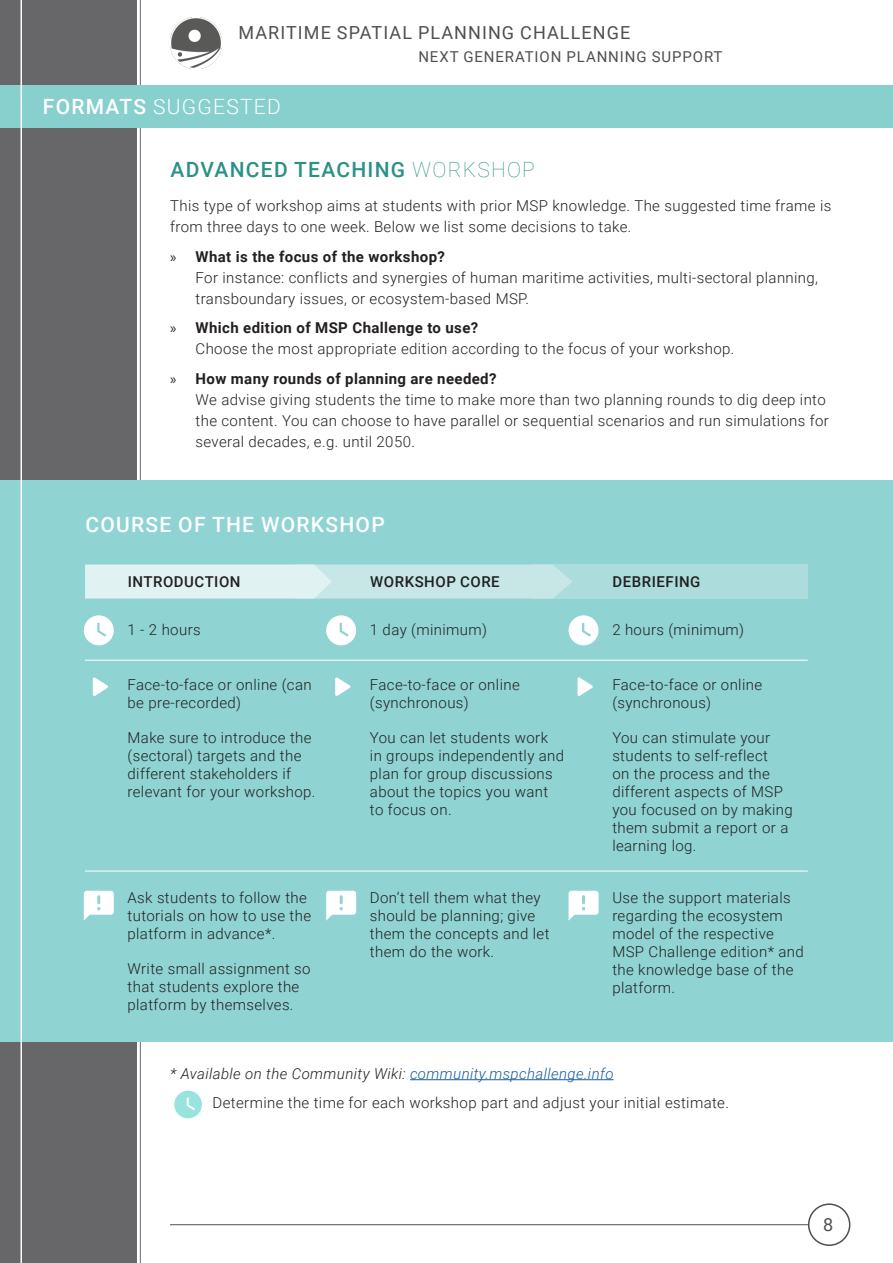
<style>
.page{position:relative;width:893px;height:1263px;background:#fff}
.page>*{position:absolute;margin:0;border:0;box-sizing:border-box;transform-origin:0 0}
.t1{font:500 21px "Roboto";letter-spacing:.06em;color:#2b9187}
.t2{font:500 21px "Roboto";letter-spacing:.06em;color:#fff}
.t3{font:300 21px "Roboto";letter-spacing:.06em;color:#fff}
.t4{font:18px "Roboto";letter-spacing:.06em;color:#4d4f51}
.Alineastijl_opsommin{font:300 15px/18px "Roboto";letter-spacing:.025em;color:#231f20}
.Alineastijl_cursief{font:300 15px/21px "Roboto";letter-spacing:.025em;color:#231f20}
.body_tekst{font:300 15px/21px "Roboto";letter-spacing:.025em;color:#231f20}
.t5{font:700 15px "Roboto";letter-spacing:.025em;color:#231f20}
.body_tekst-2{font:italic 300 15px "Roboto";letter-spacing:.025em;color:#231f20}
.t6{font:500 15px "Roboto";letter-spacing:.035em;color:#231f20}
.t7{font:15px "Roboto";letter-spacing:.06em;color:#4d4f51}
.s1{font-weight:500}
.s2{font-weight:100}
.s3{font-family:"Myriad Pro";font-weight:400}
.s4{color:#175d9e}
</style>
<div class="page">
<hr style="left:140px;top:0;width:1px;height:1263px;background:#676769">
<div style="left:0;top:0;width:136px;height:1263px;background:#676769"></div>
<img style="left:170px;top:17px;width:51px;height:51px">
<div style="left:0;top:480px;width:893px;height:562px;background:#8fd3d3"></div>
<div style="left:533px;top:564px;width:275px;height:34px;background:#acdddc"></div>
<svg style="left:85px;top:564px;width:487px;height:34px;background:#d2ebeb"></svg>
<div style="left:0;top:85px;width:893px;height:43px;background:#87d0ce"></div>
<hr style="left:85px;top:660px;width:723px;height:1px;background:#fff">
<svg style="left:84px;top:615px;width:30px;height:30px"></svg>
<svg style="left:326px;top:615px;width:30px;height:30px"></svg>
<svg style="left:569px;top:615px;width:30px;height:30px"></svg>
<svg style="left:93px;top:677px;width:15px;height:19px"></svg>
<svg style="left:335px;top:677px;width:16px;height:19px"></svg>
<svg style="left:578px;top:677px;width:15px;height:19px"></svg>
<hr style="left:85px;top:871px;width:723px;height:1px;background:#fff">
<svg style="left:84px;top:891px;width:30px;height:30px"></svg>
<svg style="left:326px;top:891px;width:30px;height:30px"></svg>
<svg style="left:569px;top:891px;width:30px;height:29px"></svg>
<hr style="left:410px;top:1079px;width:204px;height:1px;background:#175d9e">
<svg style="left:174px;top:1091px;width:28px;height:27px"></svg>
<div style="left:808px;top:1203px;width:42px;height:43px;border:2px solid #4d4f51;border-radius:50%"></div>
<hr style="left:21px;top:0;width:1px;height:1263px;background:#fff">
<hr style="left:170px;top:1224px;width:638px;height:1px;background:#4d4f51">
<p class="t4" style="left:238px;top:20px;width:393px">MARITIME SPATIAL PLANNING CHALLENGE</p>
<p class="t7" style="left:418px;top:46px;width:306px">NEXT GENERATION PLANNING SUPPORT</p>
<p class="t3" style="left:43px;top:92px;width:239px"><span class="s1">FORMATS</span> SUGGESTED</p>
<p class="t1" style="left:170px;top:155px;width:366px">ADVANCED TEACHING <span class="s2">WORKSHOP</span></p>
<p class="body_tekst" style="left:170px;top:195px;width:663px">This type of workshop aims at students with prior MSP knowledge. The suggested time frame is from three days to one week. Below we list some decisions to take.</p>
<p class="t5" style="left:170px;top:246px;width:276px"><span class="s3">»</span> What is the focus of the workshop?</p>
<p class="Alineastijl_cursief" style="left:196px;top:266px;width:624px">For instance: conflicts and synergies of human maritime activities, multi-sectoral planning, transboundary issues, or ecosystem-based MSP.</p>
<p class="t5" style="left:170px;top:317px;width:310px"><span class="s3">»</span> Which edition of MSP Challenge to use?</p>
<p class="Alineastijl_cursief" style="left:196px;top:338px;width:540px">Choose the most appropriate edition according to the focus of your workshop.</p>
<p class="t5" style="left:170px;top:368px;width:328px"><span class="s3">»</span> How many rounds of planning are needed?</p>
<p class="Alineastijl_cursief" style="left:196px;top:388px;width:635px">We advise giving students the time to make more than two planning rounds to dig deep into the content. You can choose to have parallel or sequential scenarios and run simulations for several decades, e.g. until 2050.</p>
<p class="t2" style="left:85px;top:510px;width:301px">COURSE OF THE WORKSHOP</p>
<p class="t6" style="left:128px;top:571px;width:114px">INTRODUCTION</p>
<p class="t6" style="left:370px;top:571px;width:131px">WORKSHOP CORE</p>
<p class="t6" style="left:613px;top:571px;width:89px">DEBRIEFING</p>
<p class="Alineastijl_opsommin" style="left:128px;top:620px;width:75px">1 - 2 hours</p>
<p class="Alineastijl_opsommin" style="left:370px;top:620px;width:118px">1 day (minimum)</p>
<p class="Alineastijl_opsommin" style="left:612px;top:620px;width:133px">2 hours (minimum)</p>
<p class="Alineastijl_opsommin" style="left:128px;top:675px;width:186px">Face-to-face or online (can be pre-recorded)</p>
<p class="Alineastijl_opsommin" style="left:128px;top:728px;width:189px">Make sure to introduce the (sectoral) targets and the different stakeholders if relevant for your workshop.</p>
<p class="Alineastijl_opsommin" style="left:128px;top:888px;width:185px">Ask students to follow the tutorials on how to use the platform in advance*.</p>
<p class="Alineastijl_opsommin" style="left:128px;top:959px;width:185px">Write small assignment so that students explore the platform by themselves.</p>
<p class="Alineastijl_opsommin" style="left:370px;top:675px;width:151px">Face-to-face or online (synchronous)</p>
<p class="Alineastijl_opsommin" style="left:370px;top:728px;width:196px">You can let students work<br>in groups independently and plan for group discussions about the topics you want to focus on.</p>
<p class="Alineastijl_opsommin" style="left:612px;top:675px;width:151px">Face-to-face or online (synchronous)</p>
<p class="Alineastijl_opsommin" style="left:612px;top:728px;width:182px">You can stimulate your students to self-reflect<br>on the process and the different aspects of MSP you focused on by making them submit a report or a learning log.</p>
<p class="Alineastijl_opsommin" style="left:370px;top:888px;width:181px">Don’t tell them what they should be planning; give them the concepts and let them do the work.</p>
<p class="Alineastijl_opsommin" style="left:612px;top:888px;width:193px">Use the support materials regarding the ecosystem model of the respective<br>MSP Challenge edition* and the knowledge base of the platform.</p>
<p class="body_tekst-2" style="left:170px;top:1063px;width:445px">* Available on the Community Wiki: <span class="s4">community.mspchallenge.info</span></p>
<p class="body_tekst" style="left:213px;top:1092px;width:518px">Determine the time for each workshop part and adjust your initial estimate.</p>
<p class="t4" style="left:823px;top:1212px;width:12px">8</p>
</div>
